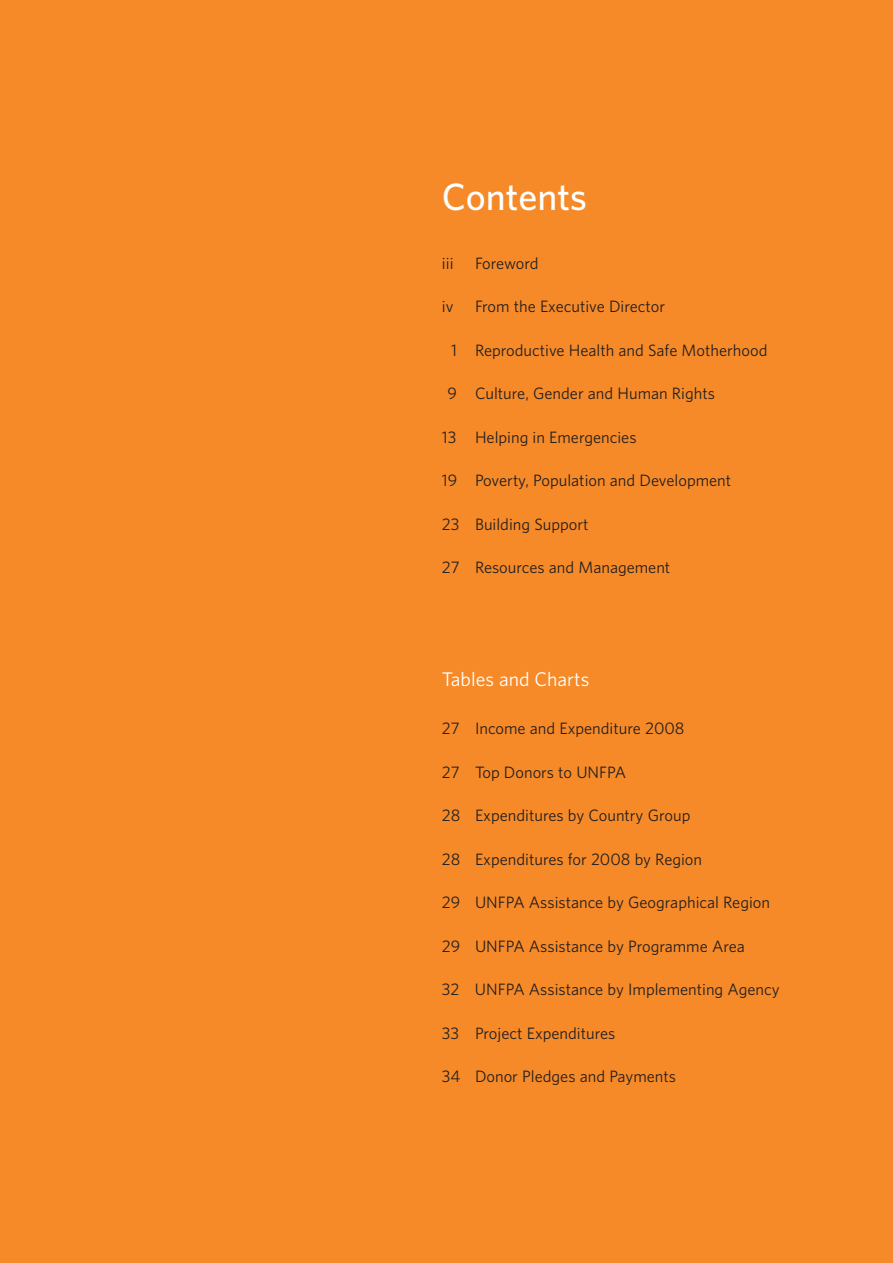
<style>
.page{position:relative;width:893px;height:1263px;background:#f68a28}
.page>*{position:absolute;margin:0;border:0;box-sizing:border-box;transform-origin:0 0}
.t1{font:600 34.5px "UNFPA";color:#fff}
.t2{font:18px "UNFPA Text";color:#fff}
.t3{font:15px "UNFPA Text";color:#231f20}
</style>
<div class="page">
<h1 class="t1" style="left:442px;top:183px;width:147px">Contents</h1>
<p class="t3" style="left:442px;top:257px;width:13px">iii</p>
<p class="t3" style="left:475px;top:257px;width:65px">Foreword</p>
<p class="t3" style="left:442px;top:301px;width:13px">iv</p>
<p class="t3" style="left:475px;top:301px;width:192px">From the Executive Director</p>
<p class="t3" style="left:451px;top:344px;width:318px">1 Reproductive Health and Safe Motherhood</p>
<p class="t3" style="left:447px;top:388px;width:269px">9 Culture, Gender and Human Rights</p>
<p class="t3" style="left:442px;top:431px;width:196px">13 Helping in Emergencies</p>
<p class="t3" style="left:442px;top:475px;width:291px">19 Poverty, Population and Development</p>
<p class="t3" style="left:442px;top:518px;width:148px">23 Building Support</p>
<p class="t3" style="left:442px;top:562px;width:230px">27 Resources and Management</p>
<p class="t2" style="left:442px;top:672px;width:149px">Tables and Charts</p>
<p class="t3" style="left:442px;top:722px;width:244px">27 Income and Expenditure 2008</p>
<p class="t3" style="left:442px;top:766px;width:186px">27 Top Donors to UNFPA</p>
<p class="t3" style="left:442px;top:809px;width:250px">28 Expenditures by Country Group</p>
<p class="t3" style="left:442px;top:853px;width:262px">28 Expenditures for 2008 by Region</p>
<p class="t3" style="left:442px;top:896px;width:330px">29 UNFPA Assistance by Geographical Region</p>
<p class="t3" style="left:442px;top:940px;width:304px">29 UNFPA Assistance by Programme Area</p>
<p class="t3" style="left:442px;top:983px;width:339px">32 UNFPA Assistance by Implementing Agency</p>
<p class="t3" style="left:442px;top:1027px;width:175px">33 Project Expenditures</p>
<p class="t3" style="left:442px;top:1070px;width:236px">34 Donor Pledges and Payments</p>
</div>
